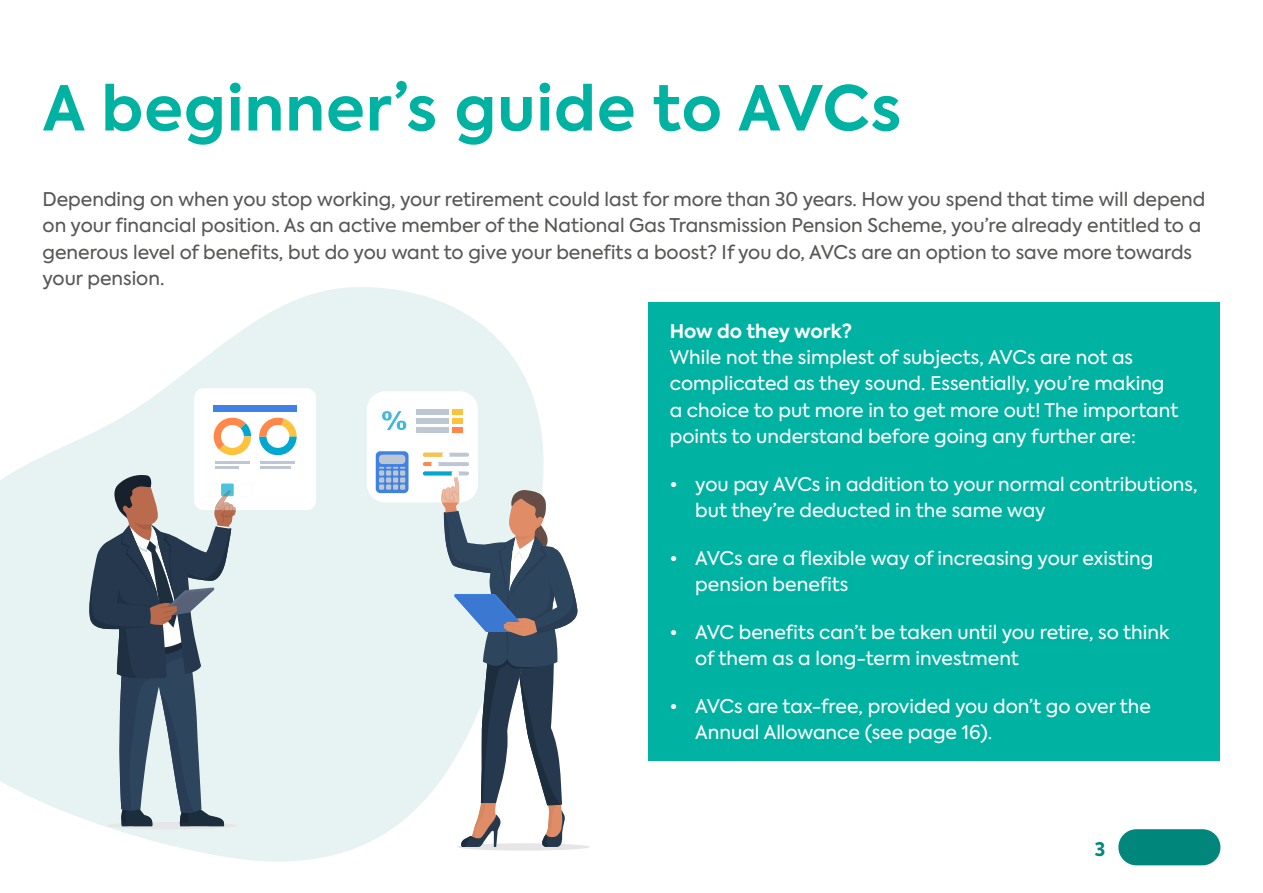
<style>
.page{position:relative;width:1263px;height:893px;background:#fff}
.page>*{position:absolute;margin:0;border:0;box-sizing:border-box;transform-origin:0 0}
.t1{font:700 61.5px "Axiforma";letter-spacing:.02em;color:#00b2a1}
.t2{font:18.9px/26.4px "Axiforma";color:#fff}
.t3{font:18.9px/26.4px "Axiforma";color:#575756}
.t4{font:700 18.9px "Axiforma";color:#fff}
.t5{font:700 18.75px "Axiforma";color:#00867a}
</style>
<div class="page">
<div style="left:1118px;top:829px;width:102px;height:36px;background:#00867a;border-radius:18px"></div>
<div style="left:648px;top:302px;width:572px;height:459px;background:#00b2a1"></div>
<svg style="left:0;top:287px;width:531px;height:575px;fill:#e6f3f2"></svg>
<svg style="left:107px;top:822px;width:130px;height:7px"></svg>
<svg style="left:87px;top:388px;width:229px;height:438px;background:#bcc6c9"></svg>
<div style="left:221px;top:425px;width:23px;height:23px;background:#fff;border-radius:50%"></div>
<div style="left:266px;top:425px;width:23px;height:23px;background:#fff;border-radius:50%"></div>
<div style="left:214px;top:405px;width:83px;height:7px;background:#4082e3"></div>
<hr style="left:215px;top:461px;width:35px;height:2px;background:#bdc7d4">
<hr style="left:215px;top:466px;width:24px;height:2px;background:#bdc7d4">
<hr style="left:261px;top:461px;width:34px;height:2px;background:#bdc7d4">
<hr style="left:261px;top:466px;width:30px;height:2px;background:#bdc7d4">
<div style="left:457px;top:843px;width:133px;height:8px;background:#e6e6e6;border-radius:50%"></div>
<svg style="left:367px;top:391px;width:211px;height:456px"></svg>
<div style="left:431px;top:461px;width:8px;height:7px;background:#fff;border-radius:50%"></div>
<h1 class="t1" style="left:43px;top:66px;width:860px">A beginner’s guide to AVCs</h1>
<p class="t3" style="left:43px;top:186px;width:1164px">Depending on when you stop working, your retirement could last for more than 30 years. How you spend that time will depend on your financial position. As an active member of the National Gas Transmission Pension Scheme, you’re already entitled to a generous level of benefits, but do you want to give your benefits a boost? If you do, AVCs are an option to save more towards your pension.</p>
<p class="t4" style="left:670px;top:318px;width:184px">How do they work?</p>
<p class="t2" style="left:670px;top:344px;width:510px">While not the simplest of subjects, AVCs are not as complicated as they sound. Essentially, you’re making a choice to put more in to get more out! The important points to understand before going any further are:</p>
<p class="t2" style="left:695px;top:471px;width:504px;text-indent:-26px">• you pay AVCs in addition to your normal contributions, but they’re deducted in the same way</p>
<p class="t2" style="left:695px;top:545px;width:459px;text-indent:-26px">• AVCs are a flexible way of increasing your existing pension benefits</p>
<p class="t2" style="left:695px;top:619px;width:476px;text-indent:-26px">• AVC benefits can’t be taken until you retire, so think of them as a long-term investment</p>
<p class="t2" style="left:695px;top:693px;width:457px;text-indent:-26px">• AVCs are tax-free, provided you don’t go over the<br>Annual Allowance (see page 16).</p>
<p class="t5" style="left:1095px;top:837px;width:12px">3</p>
</div>
